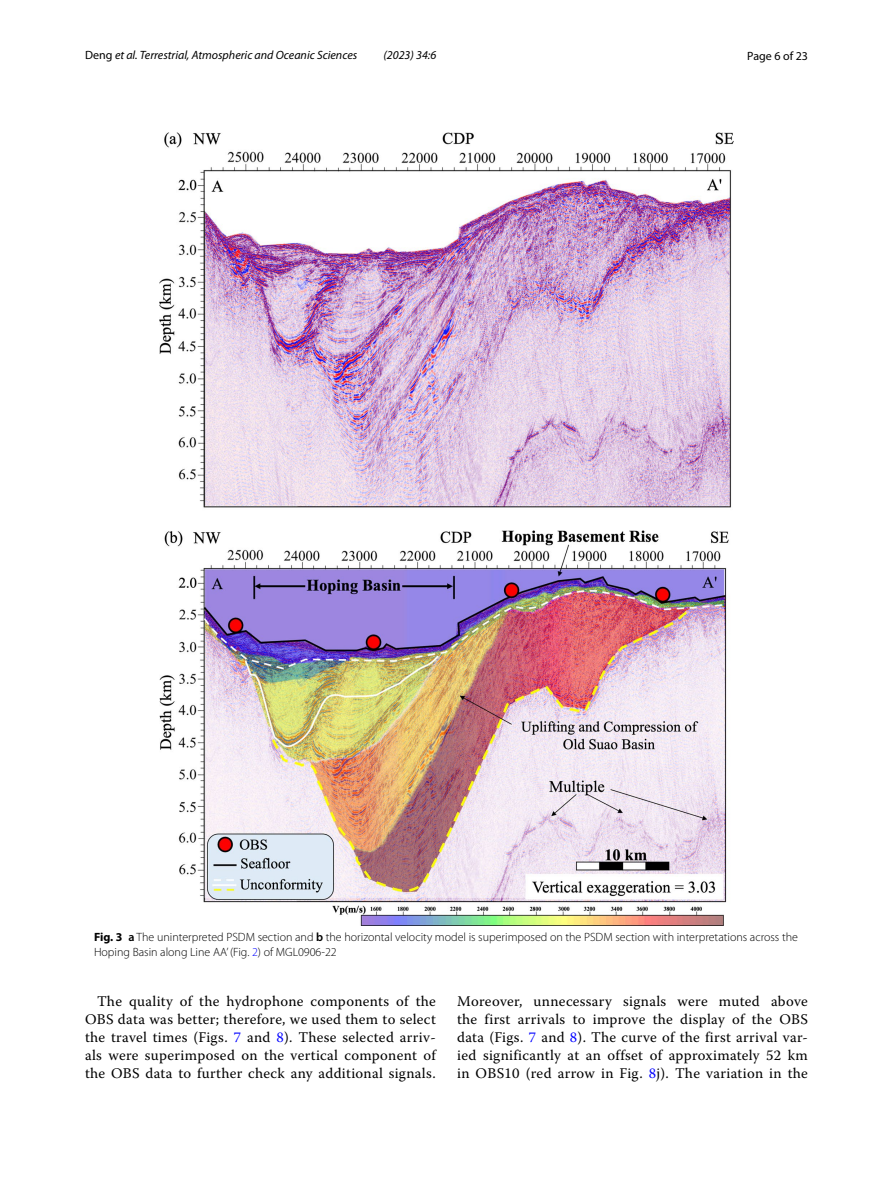
<style>
.page{position:relative;width:893px;height:1187px;background:#fff}
.page>*{position:absolute;margin:0;border:0;box-sizing:border-box;transform-origin:0 0}
.t1{font:14.7px/18px "Warnock Pro";letter-spacing:.02em;color:#000;text-align:justify}
.t2{font:300 12px/15px "Myriad Pro";color:#000}
.t3{font:italic 12px "Myriad Pro";color:#000}
.t4{font:12px "Myriad Pro";color:#000}
.s1{font-style:normal}
.s2{font-weight:700}
.s3{font-weight:600}
.s4{color:#00f}
</style>
<div class="page">
<img style="left:159px;top:133px;width:574px;height:792px">
<p class="t3" style="left:85px;top:48px;width:274px"><span class="s1">Deng</span> et al. Terrestrial, Atmospheric and Oceanic Sciences</p>
<p class="t3" style="left:383px;top:48px;width:54px">(2023) 34:6</p>
<p class="t4" style="left:747px;top:48px;width:62px">Page 6 of 23</p>
<p class="t2" style="left:94px;top:929px;width:705px"><span class="s2">Fig. 3</span> <span class="s3">a</span> The uninterpreted PSDM section and <span class="s3">b</span> the horizontal velocity model is superimposed on the PSDM section with interpretations across the<br>Hoping Basin along Line AA’ (Fig. <span class="s4">2</span>) of MGL0906-22</p>
<p class="t1" style="left:85px;top:991px;width:352px;text-indent:12px">The quality of the hydrophone components of the OBS data was better; therefore, we used them to select the travel times (Figs. <span class="s4">7</span> and <span class="s4">8</span>). These selected arriv&shy;als were superimposed on the vertical component of the OBS data to further check any additional signals.</p>
<p class="t1" style="left:457px;top:991px;width:352px">Moreover, unnecessary signals were muted above the first arrivals to improve the display of the OBS data (Figs. <span class="s4">7</span> and <span class="s4">8</span>). The curve of the first arrival var&shy;ied significantly at an offset of approximately 52 km in OBS10 (red arrow in Fig. <span class="s4">8</span>j). The variation in the</p>
</div>
